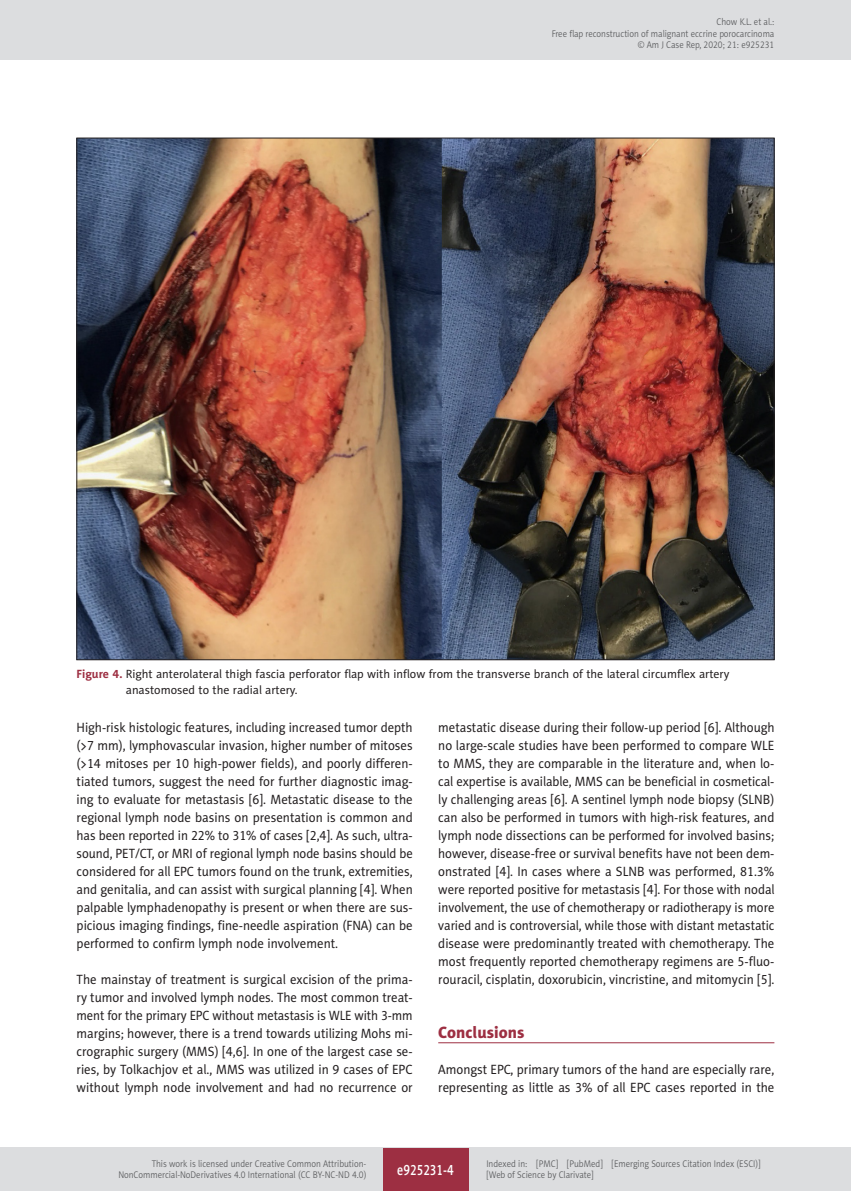
<style>
.page{position:relative;width:851px;height:1191px;background:#fff}
.page>*{position:absolute;margin:0;border:0;box-sizing:border-box;transform-origin:0 0}
.AJCR_Headline_1{font:16.5px "Naomi Sans EFN Heavy";color:#9d2f42}
.t1{font:15px "Naomi Sans EFN Medium";color:#fff;scale:.8 1}
.AJCR_Body{font:13.5px/18px "Naomi Sans EFN";color:#231f20;text-align:justify;scale:.95 1}
.AJCR_Rycina_tytul{font:12px/15.8px "Naomi Sans EFN";color:#231f20}
.t2{font:9.75px/11.2px "Naomi Sans EFN Light";color:#57585a;text-align:right;scale:.9 1}
.s1{font-weight:700;color:#9d2f42}
</style>
<div class="page">
<img style="left:79px;top:140px;width:693px;height:518px">
<hr style="left:438px;top:1042px;width:336px;height:1px;background:#9d2f42">
<div style="left:0;top:0;width:850px;height:60px;background:#dcdddf"></div>
<hr style="left:850px;top:0;width:1px;height:60px;background:#dcdddf">
<div style="left:0;top:1148px;width:850px;height:43px;background:#dcdddf"></div>
<div style="left:383px;top:1147px;width:85px;height:43px;background:#9d2f42"></div>
<p class="t2" style="left:551px;top:16px;width:249px">Chow K.L. et al.:<br>Free flap reconstruction of malignant eccrine porocarcinoma © Am J Case Rep, 2020; 21: e925231</p>
<p class="AJCR_Rycina_tytul" style="left:126px;top:666px;width:605px;text-indent:-49px"><span class="s1">Figure 4.</span> Right anterolateral thigh fascia perforator flap with inflow from the transverse branch of the lateral circumflex artery anastomosed to the radial artery.</p>
<p class="AJCR_Body" style="left:438px;top:718px;width:355px">metastatic disease during their follow-up period [6]. Although no large-scale studies have been performed to compare WLE to MMS, they are comparable in the literature and, when lo&shy;cal expertise is available, MMS can be beneficial in cosmetical&shy;ly challenging areas [6]. A sentinel lymph node biopsy (SLNB) can also be performed in tumors with high-risk features, and lymph node dissections can be performed for involved basins; however, disease-free or survival benefits have not been dem&shy;onstrated [4]. In cases where a SLNB was performed, 81.3% were reported positive for metastasis [4]. For those with nodal involvement, the use of chemotherapy or radiotherapy is more varied and is controversial, while those with distant metastatic disease were predominantly treated with chemotherapy. The most frequently reported chemotherapy regimens are 5-fluo&shy;rouracil, cisplatin, doxorubicin, vincristine, and mitomycin [5].</p>
<p class="AJCR_Headline_1" style="left:438px;top:1022px;width:88px">Conclusions</p>
<p class="AJCR_Body" style="left:438px;top:1060px;width:355px">Amongst EPC, primary tumors of the hand are especially rare, representing as little as 3% of all EPC cases reported in the</p>
<p class="AJCR_Body" style="left:77px;top:718px;width:355px">High-risk histologic features, including increased tumor depth (&gt;7 mm), lymphovascular invasion, higher number of mitoses (&gt;14 mitoses per 10 high-power fields), and poorly differen&shy;tiated tumors, suggest the need for further diagnostic imag&shy;ing to evaluate for metastasis [6]. Metastatic disease to the regional lymph node basins on presentation is common and has been reported in 22% to 31% of cases [2,4]. As such, ultra&shy;sound, PET/CT, or MRI of regional lymph node basins should be considered for all EPC tumors found on the trunk, extremities, and genitalia, and can assist with surgical planning [4]. When palpable lymphadenopathy is present or when there are sus&shy;picious imaging findings, fine-needle aspiration (FNA) can be performed to confirm lymph node involvement.</p>
<p class="AJCR_Body" style="left:77px;top:970px;width:355px">The mainstay of treatment is surgical excision of the prima&shy;ry tumor and involved lymph nodes. The most common treat&shy;ment for the primary EPC without metastasis is WLE with 3-mm margins; however, there is a trend towards utilizing Mohs mi&shy;crographic surgery (MMS) [4,6]. In one of the largest case se&shy;ries, by Tolkachjov et al., MMS was utilized in 9 cases of EPC without lymph node involvement and had no recurrence or</p>
<p class="t2" style="left:118px;top:1158px;width:277px">This work is licensed under Creative Common Attribution-<br>NonCommercial-NoDerivatives 4.0 International (CC BY-NC-ND 4.0)</p>
<p class="t1" style="left:397px;top:1160px;width:72px">e925231-4</p>
<p class="t2" style="left:486px;top:1158px;width:306px;text-align:left">Indexed in: [PMC] [PubMed] [Emerging Sources Citation Index (ESCI)] [Web of Science by Clarivate]</p>
</div>
